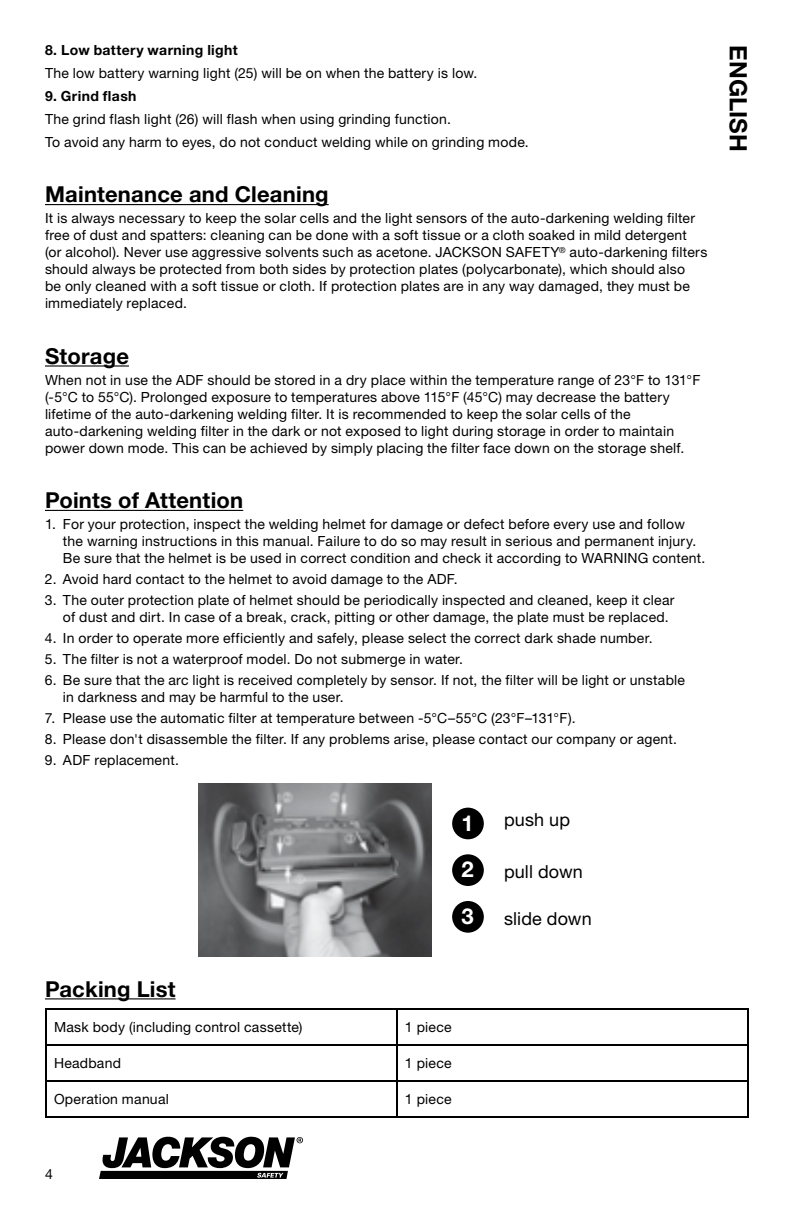
<style>
.page{position:relative;width:792px;height:1224px;background:#fff}
.page>*{position:absolute;margin:0;border:0;box-sizing:border-box;transform-origin:0 0}
.t1{font:700 24px "Helvetica Neue LT Std";letter-spacing:.005em;color:#000}
.t2{font:700 22px "Helvetica Neue LT Std";letter-spacing:.01em;color:#000}
.t3{font:700 22px/46.6px "Helvetica Neue LT Std";color:#fff;text-align:justify}
.t4{font:18px "Helvetica Neue LT Std";letter-spacing:.01em;color:#000}
.t5{font:14px/17px "Helvetica Neue LT Std";letter-spacing:.015em;color:#000}
.t6{font:700 14px "Helvetica Neue LT Std";letter-spacing:.025em;color:#000}
</style>
<div class="page">
<svg style="left:99px;top:1137px;width:204px;height:42px"></svg>
<img style="left:198px;top:783px;width:234px;height:174px">
<hr style="left:45px;top:204px;width:284px;height:1px;background:#000">
<hr style="left:45px;top:365px;width:84px;height:2px;background:#000">
<hr style="left:45px;top:510px;width:198px;height:1px;background:#000">
<div style="left:452px;top:808px;width:32px;height:31px;background:#000;border-radius:50%"></div>
<div style="left:452px;top:854px;width:32px;height:32px;background:#000;border-radius:50%"></div>
<div style="left:452px;top:901px;width:32px;height:32px;background:#000;border-radius:50%"></div>
<hr style="left:45px;top:998px;width:131px;height:1px;background:#000">
<hr style="left:45px;top:1008px;width:352px;height:2px;background:#000">
<hr style="left:45px;top:1010px;width:2px;height:34px;background:#000">
<hr style="left:397px;top:1008px;width:352px;height:2px;background:#000">
<hr style="left:396px;top:1010px;width:2px;height:34px;background:#000">
<hr style="left:747px;top:1010px;width:2px;height:34px;background:#000">
<hr style="left:45px;top:1044px;width:352px;height:2px;background:#000">
<hr style="left:45px;top:1046px;width:2px;height:34px;background:#000">
<hr style="left:397px;top:1044px;width:352px;height:2px;background:#000">
<hr style="left:396px;top:1046px;width:2px;height:34px;background:#000">
<hr style="left:747px;top:1046px;width:2px;height:34px;background:#000">
<hr style="left:45px;top:1080px;width:352px;height:2px;background:#000">
<hr style="left:45px;top:1082px;width:2px;height:34px;background:#000">
<hr style="left:397px;top:1080px;width:352px;height:2px;background:#000">
<hr style="left:396px;top:1082px;width:2px;height:34px;background:#000">
<hr style="left:747px;top:1082px;width:2px;height:34px;background:#000">
<hr style="left:45px;top:1116px;width:352px;height:2px;background:#000">
<hr style="left:397px;top:1116px;width:352px;height:2px;background:#000">
<p class="t6" style="left:45px;top:41px;width:194px">8. Low battery warning light</p>
<p class="t5" style="left:45px;top:64px;width:434px">The low battery warning light (25) will be on when the battery is low.</p>
<p class="t6" style="left:45px;top:87px;width:93px">9. Grind flash</p>
<p class="t5" style="left:45px;top:107px;width:485px;line-height:23px">The grind flash light (26) will flash when using grinding function.<br>To avoid any harm to eyes, do not conduct welding while on grinding mode.</p>
<h2 class="t2" style="left:45px;top:181px;width:285px">Maintenance and Cleaning</h2>
<p class="t5" style="left:45px;top:210px;width:664px">It is always necessary to keep the solar cells and the light sensors of the auto-darkening welding filter free of dust and spatters: cleaning can be done with a soft tissue or a cloth soaked in mild detergent<br>(or alcohol). Never use aggressive solvents such as acetone. JACKSON SAFETY<sup>®</sup> auto-darkening filters should always be protected from both sides by protection plates (polycarbonate), which should also<br>be only cleaned with a soft tissue or cloth. If protection plates are in any way damaged, they must be immediately replaced.</p>
<h2 class="t2" style="left:45px;top:342px;width:85px">Storage</h2>
<p class="t5" style="left:45px;top:371px;width:657px">When not in use the ADF should be stored in a dry place within the temperature range of 23°F to 131°F (-5°C to 55°C). Prolonged exposure to temperatures above 115°F (45°C) may decrease the battery lifetime of the auto-darkening welding filter. It is recommended to keep the solar cells of the auto-darkening welding filter in the dark or not exposed to light during storage in order to maintain power down mode. This can be achieved by simply placing the filter face down on the storage shelf.</p>
<h2 class="t2" style="left:45px;top:487px;width:200px">Points of Attention</h2>
<p class="t5" style="left:63px;top:516px;width:644px;text-indent:-18px">1. For your protection, inspect the welding helmet for damage or defect before every use and follow the warning instructions in this manual. Failure to do so may result in serious and permanent injury.<br>Be sure that the helmet is be used in correct condition and check it according to WARNING content.</p>
<p class="t5" style="left:45px;top:571px;width:414px">2. Avoid hard contact to the helmet to avoid damage to the ADF.</p>
<p class="t5" style="left:63px;top:592px;width:613px;text-indent:-18px">3. The outer protection plate of helmet should be periodically inspected and cleaned, keep it clear of dust and dirt. In case of a break, crack, pitting or other damage, the plate must be replaced.</p>
<p class="t5" style="left:45px;top:630px;width:609px">4. In order to operate more efficiently and safely, please select the correct dark shade number.</p>
<p class="t5" style="left:45px;top:651px;width:420px">5. The filter is not a waterproof model. Do not submerge in water.</p>
<p class="t5" style="left:63px;top:672px;width:624px;text-indent:-18px">6. Be sure that the arc light is received completely by sensor. If not, the filter will be light or unstable in darkness and may be harmful to the user.</p>
<p class="t5" style="left:45px;top:710px;width:532px">7. Please use the automatic filter at temperature between -5°C–55°C (23°F–131°F).</p>
<p class="t5" style="left:45px;top:731px;width:634px">8. Please don't disassemble the filter. If any problems arise, please contact our company or agent.</p>
<p class="t5" style="left:45px;top:752px;width:136px">9. ADF replacement.</p>
<h2 class="t3" style="left:461px;top:799px;width:14px">1<br>2<br>3</h2>
<p class="t4" style="left:504px;top:809px;width:68px">push up</p>
<p class="t4" style="left:504px;top:860px;width:80px">pull down</p>
<p class="t4" style="left:504px;top:908px;width:89px">slide down</p>
<h2 class="t2" style="left:45px;top:975px;width:132px">Packing List</h2>
<p class="t5" style="left:54px;top:1018px;width:250px">Mask body (including control cassette)</p>
<p class="t5" style="left:405px;top:1018px;width:48px">1 piece</p>
<p class="t5" style="left:54px;top:1054px;width:69px">Headband</p>
<p class="t5" style="left:405px;top:1054px;width:48px">1 piece</p>
<p class="t5" style="left:54px;top:1090px;width:116px">Operation manual</p>
<p class="t5" style="left:405px;top:1090px;width:48px">1 piece</p>
<h1 class="t1" style="left:753px;top:45px;width:108px;rotate:90deg">ENGLISH</h1>
<p class="t5" style="left:45px;top:1165px;width:9px">4</p>
</div>
